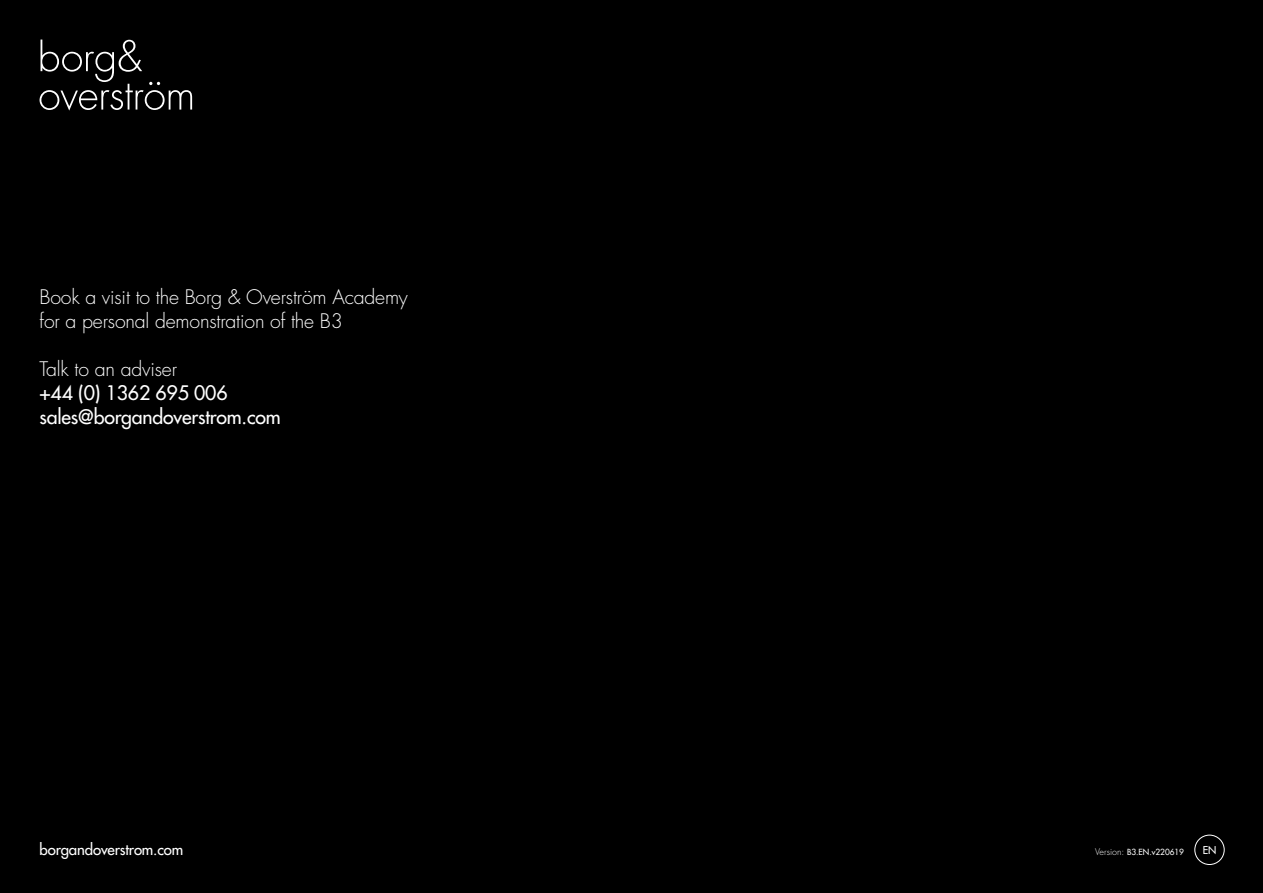
<style>
.page{position:relative;width:1263px;height:893px;background:#000}
.page>*{position:absolute;margin:0;border:0;box-sizing:border-box;transform-origin:0 0}
.body{font:300 19.5px/24px "Futura Std";letter-spacing:-.01em;color:#fff}
.body-2{font:500 19.5px "Futura Std";letter-spacing:-.01em;color:#fff}
._7_8pt_Futura_Medium{font:500 15px "Futura Std";letter-spacing:-.01em;color:#fff}
.body-3{font:500 10.5px "Futura Std";color:#fff}
.body-4{font:500 8.25px "Futura Std";color:#fff}
.s1{font-weight:300;font-size:9px}
</style>
<div class="page">
<svg style="left:40px;top:40px;width:152px;height:71px"></svg>
<div style="left:1194px;top:835px;width:30px;height:30px;border:1px solid #fff;border-radius:50%"></div>
<p class="body" style="left:40px;top:285px;width:370px">Book a visit to the Borg &amp; Overström Academy for a personal demonstration of the B3</p>
<p class="body" style="left:40px;top:357px;width:139px">Talk to an adviser</p>
<p class="body-2" style="left:40px;top:380px;width:190px">+44 (0) 1362 695 006</p>
<p class="body-2" style="left:40px;top:404px;width:243px">sales@borgandoverstrom.com</p>
<p class="_7_8pt_Futura_Medium" style="left:40px;top:840px;width:145px">borgandoverstrom.com</p>
<p class="body-4" style="left:1095px;top:846px;width:90px"><span class="s1">Version:</span> B3.EN.v220619</p>
<p class="body-3" style="left:1203px;top:844px;width:15px">EN</p>
</div>
